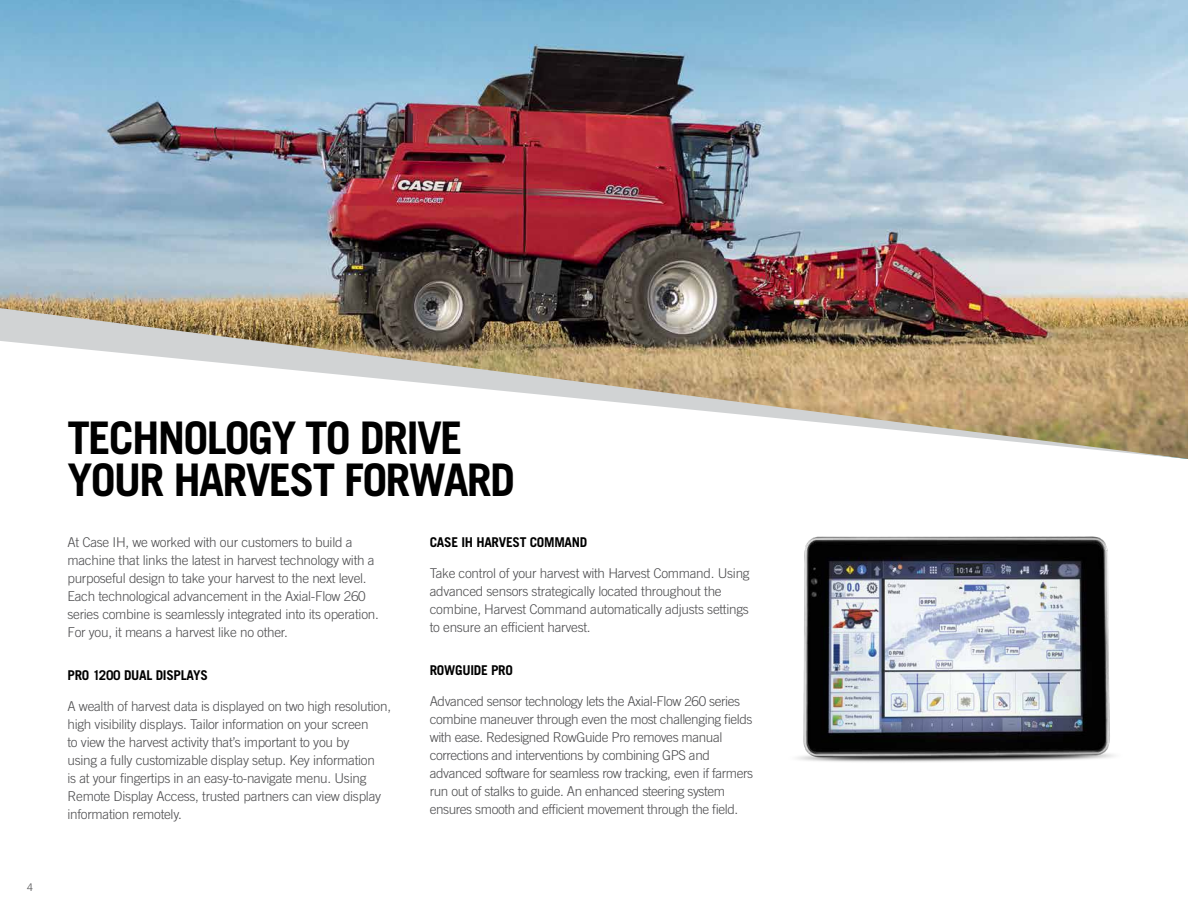
<style>
.page{position:relative;width:1188px;height:918px;background:#fff}
.page>*{position:absolute;margin:0;border:0;box-sizing:border-box;transform-origin:0 0}
.t1{font:700 45px/42px "Trade Gothic LT Std";letter-spacing:-.04em;color:#000}
.t2{font:300 13.5px/18px "Trade Gothic LT Std";letter-spacing:-.02em;color:#4d4d4f}
.t3{font:700 13.5px "Trade Gothic LT Std";letter-spacing:-.02em;color:#000}
.t4{font:300 10.5px "Trade Gothic LT Std";color:#4d4d4f}
</style>
<div class="page">
<img style="left:0;top:0;width:1188px;height:308px">
<svg style="left:0;top:308px;width:1188px;height:151px"></svg>
<img style="left:797px;top:536px;width:317px;height:226px">
<p class="t4" style="left:27px;top:881px;width:7px">4</p>
<h1 class="t1" style="left:68px;top:416px;width:449px">TECHNOLOGY TO DRIVE<br>YOUR HARVEST FORWARD</h1>
<p class="t2" style="left:68px;top:533px;width:310px">At Case IH, we worked with our customers to build a machine that links the latest in harvest technology with a purposeful design to take your harvest to the next level.<br>Each technological advancement in the Axial-Flow 260 series combine is seamlessly integrated into its operation.<br>For you, it means a harvest like no other.</p>
<p class="t3" style="left:68px;top:667px;width:142px">PRO 1200 DUAL DISPLAYS</p>
<p class="t2" style="left:68px;top:697px;width:325px">A wealth of harvest data is displayed on two high resolution, high visibility displays. Tailor information on your screen<br>to view the harvest activity that’s important to you by<br>using a fully customizable display setup. Key information<br>is at your fingertips in an easy-to-navigate menu. Using Remote Display Access, trusted partners can view display information remotely.</p>
<p class="t3" style="left:430px;top:534px;width:159px">CASE IH HARVEST COMMAND</p>
<p class="t2" style="left:430px;top:564px;width:321px">Take control of your harvest with Harvest Command. Using advanced sensors strategically located throughout the combine, Harvest Command automatically adjusts settings to ensure an efficient harvest.</p>
<p class="t3" style="left:430px;top:662px;width:85px">ROWGUIDE PRO</p>
<p class="t2" style="left:430px;top:692px;width:325px">Advanced sensor technology lets the Axial-Flow 260 series combine maneuver through even the most challenging fields with ease. Redesigned RowGuide Pro removes manual corrections and interventions by combining GPS and advanced software for seamless row tracking, even if farmers run out of stalks to guide. An enhanced steering system ensures smooth and efficient movement through the field.</p>
</div>
